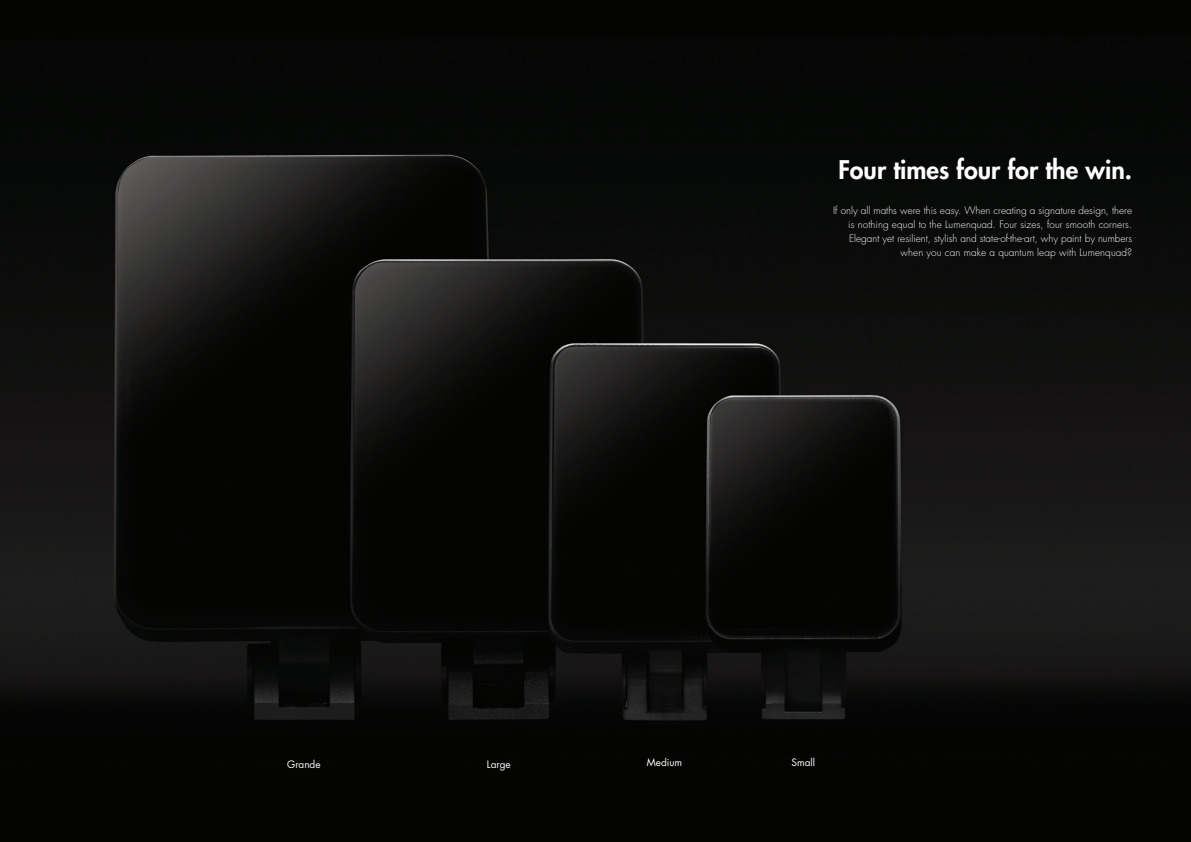
<style>
.page{position:relative;width:1191px;height:842px;background:#fff}
.page>*{position:absolute;margin:0;border:0;box-sizing:border-box;transform-origin:0 0}
.t1{font:800 25px "Futura Std";color:#fff}
.t2{font:300 10px/14px "Futura Std";color:#fff;text-align:right}
.Paragraph_Style_1{font:10px "Futura Std";color:#fff}
</style>
<div class="page">
<img style="left:0;top:0;width:1191px;height:842px">
<p class="t1" style="left:838px;top:154px;width:295px">Four times four for the win.</p>
<p class="t2" style="left:833px;top:204px;width:300px">If only all maths were this easy. When creating a signature design, there is nothing equal to the Lumenquad. Four sizes, four smooth corners.<br>Elegant yet resilient, stylish and state-of-the-art, why paint by numbers when you can make a quantum leap with Lumenquad?</p>
<p class="Paragraph_Style_1" style="left:287px;top:758px;width:35px">Grande</p>
<p class="Paragraph_Style_1" style="left:487px;top:758px;width:25px">Large</p>
<p class="Paragraph_Style_1" style="left:647px;top:756px;width:37px">Medium</p>
<p class="Paragraph_Style_1" style="left:791px;top:756px;width:25px">Small</p>
</div>
